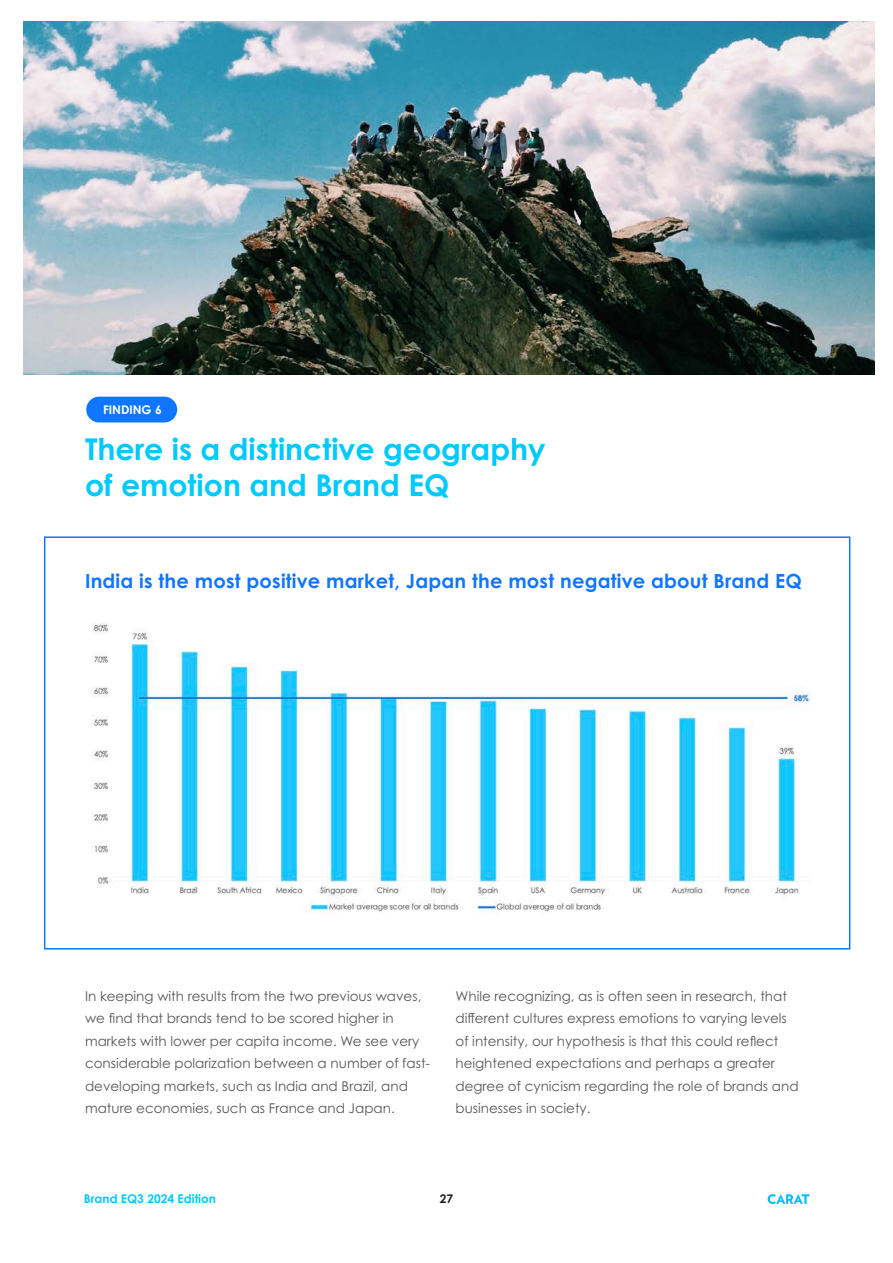
<style>
.page{position:relative;width:893px;height:1263px;background:#fff}
.page>*{position:absolute;margin:0;border:0;box-sizing:border-box;transform-origin:0 0}
.t1{font:700 30px/36px "Century Gothic Pro";color:#00c9ff}
.t2{font:700 19.5px "Century Gothic Pro";letter-spacing:.01em;color:#1176ff}
.t3{font:13.5px/22.5px "Century Gothic Pro";color:#57585a}
.t4{font:700 12px "Century Gothic Pro";color:#00c9ff}
.t5{font:700 12px "Century Gothic Pro";color:#fff}
.t6{font:700 12px "Century Gothic Pro";color:#231f20}
</style>
<div class="page">
<svg style="left:768px;top:1194px;width:41px;height:10px"></svg>
<div style="left:44px;top:536px;width:806px;height:413px;border:2px solid #1176ff"></div>
<img style="left:23px;top:22px;width:851px;height:352px">
<img style="left:91px;top:623px;width:720px;height:292px">
<div style="left:86px;top:397px;width:91px;height:25px;background:#1176ff;border-radius:13px"></div>
<p class="t5" style="left:103px;top:402px;width:60px">FINDING 6</p>
<p class="t1" style="left:85px;top:431px;width:462px">There is a distinctive geography of emotion and Brand EQ</p>
<p class="t2" style="left:85px;top:569px;width:718px">India is the most positive market, Japan the most negative about Brand EQ</p>
<p class="t3" style="left:85px;top:984px;width:346px">In keeping with results from the two previous waves, we find that brands tend to be scored higher in markets with lower per capita income. We see very considerable polarization between a number of fast&shy;developing markets, such as India and Brazil, and mature economies, such as France and Japan.</p>
<p class="t3" style="left:455px;top:984px;width:345px">While recognizing, as is often seen in research, that different cultures express emotions to varying levels of intensity, our hypothesis is that this could reflect heightened expectations and perhaps a greater degree of cynicism regarding the role of brands and businesses in society.</p>
<p class="t4" style="left:84px;top:1191px;width:134px">Brand EQ3 2024 Edition</p>
<p class="t6" style="left:440px;top:1191px;width:15px">27</p>
</div>
